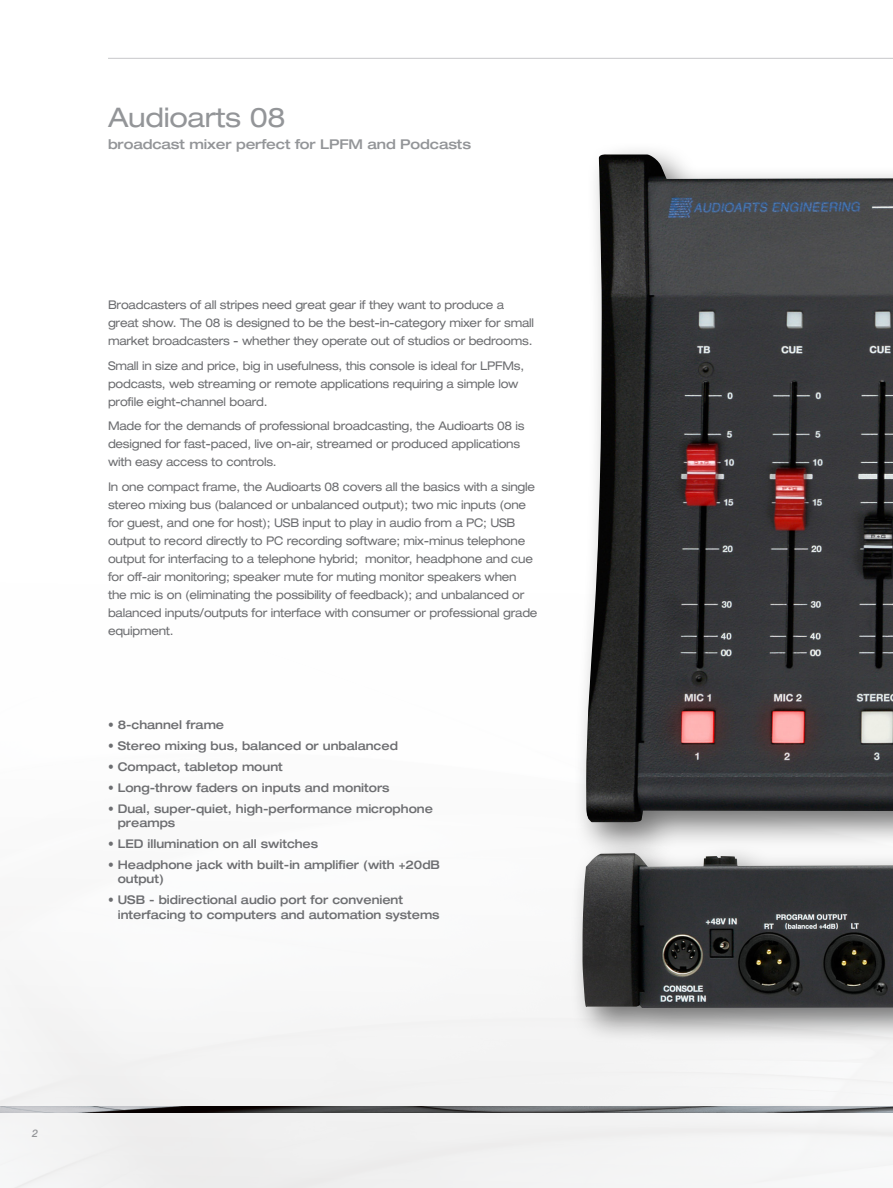
<style>
.page{position:relative;width:893px;height:1188px;background:#fff}
.page>*{position:absolute;margin:0;border:0;box-sizing:border-box;transform-origin:0 0}
.t1{font:expanded 27px "Helvetica Neue LT Std";letter-spacing:-.01em;color:#939598}
.t2{font:500 expanded 13.5px "Helvetica Neue LT Std";letter-spacing:-.01em;color:#939598}
.t3{font:expanded 12px/18px "Helvetica Neue LT Std";letter-spacing:-.02em;color:#6d6e71;scale:.95 1}
.t4{font:500 expanded 12px/14.2px "Helvetica Neue LT Std";color:#6d6e71;scale:.95 1}
.t5{font:italic 500 10.5px "Helvetica Neue LT Std";color:#939598}
</style>
<div class="page">
<div style="left:0;top:985px;width:893px;height:203px;background:#f3f3f3"></div>
<img style="left:0;top:1106px;width:893px;height:6px">
<hr style="left:108px;top:58px;width:785px;height:1px;background:#c7c8ca">
<div style="left:573px;top:140px;width:320px;height:720px;background:#000;opacity:.55"></div>
<img style="left:586px;top:154px;width:307px;height:668px">
<div style="left:569px;top:838px;width:324px;height:208px;background:#000;opacity:.55"></div>
<img style="left:582px;top:853px;width:311px;height:155px">
<h1 class="t1" style="left:108px;top:101px;width:179px">Audioarts 08</h1>
<p class="t2" style="left:108px;top:136px;width:365px">broadcast mixer perfect for LPFM and Podcasts</p>
<p class="t3" style="left:108px;top:295px;width:450px">Broadcasters of all stripes need great gear if they want to produce a great show. The 08 is designed to be the best-in-category mixer for small market broadcasters - whether they operate out of studios or bedrooms.</p>
<p class="t3" style="left:108px;top:356px;width:439px">Small in size and price, big in usefulness, this console is ideal for LPFMs, podcasts, web streaming or remote applications requiring a simple low profile eight-channel board.</p>
<p class="t3" style="left:108px;top:417px;width:440px">Made for the demands of professional broadcasting, the Audioarts 08 is designed for fast-paced, live on-air, streamed or produced applications with easy access to controls.</p>
<p class="t3" style="left:108px;top:478px;width:454px">In one compact frame, the Audioarts 08 covers all the basics with a single stereo mixing bus (balanced or unbalanced output); two mic inputs (one for guest, and one for host); USB input to play in audio from a PC; USB output to record directly to PC recording software; mix-minus telephone output for interfacing to a telephone hybrid; monitor, headphone and cue for off-air monitoring; speaker mute for muting monitor speakers when the mic is on (eliminating the possibility of feedback); and unbalanced or balanced inputs/outputs for interface with consumer or professional grade equipment.</p>
<p class="t4" style="left:108px;top:717px;width:124px">• 8-channel frame</p>
<p class="t4" style="left:108px;top:738px;width:307px">• Stereo mixing bus, balanced or unbalanced</p>
<p class="t4" style="left:108px;top:759px;width:185px">• Compact, tabletop mount</p>
<p class="t4" style="left:108px;top:780px;width:298px">• Long-throw faders on inputs and monitors</p>
<p class="t4" style="left:118px;top:801px;width:333px;text-indent:-10px">• Dual, super-quiet, high-performance microphone preamps</p>
<p class="t4" style="left:108px;top:836px;width:223px">• LED illumination on all switches</p>
<p class="t4" style="left:118px;top:857px;width:341px;text-indent:-10px">• Headphone jack with built-in amplifier (with +20dB output)</p>
<p class="t4" style="left:118px;top:893px;width:340px;text-indent:-10px">• USB - bidirectional audio port for convenient interfacing to computers and automation systems</p>
<p class="t5" style="left:32px;top:1127px;width:7px">2</p>
</div>
